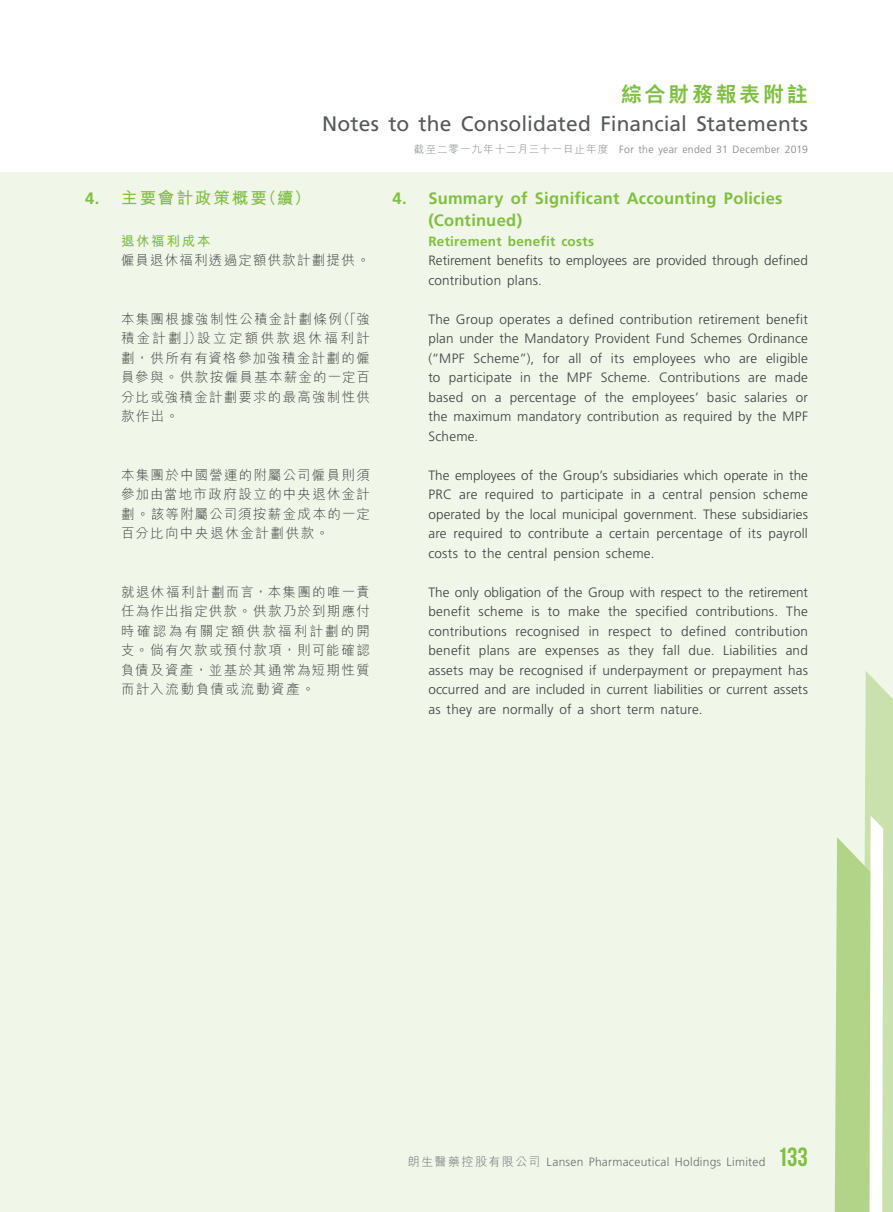
<style>
.page{position:relative;width:893px;height:1212px;background:#fff}
.page>*{position:absolute;margin:0;border:0;box-sizing:border-box;transform-origin:0 0}
.t1{font:26.25px "Bebas Neue";color:#7fbf41}
.t2{font:21px "Frutiger LT Std";letter-spacing:.005em;color:#57585a}
.t3{font:800 21px "M Hei HK";letter-spacing:.13em;color:#7fbf41}
._04___H2{font:700 16.5px/22.5px "Frutiger LT Std";letter-spacing:.015em;color:#7fbf41}
._03_H1{font:700 16.5px "M Hei HK";letter-spacing:.13em;color:#7fbf41}
._12___P2{font:300 13.5px/19.5px "Frutiger LT Std";letter-spacing:.01em;color:#3e3e3f;text-align:justify}
._12___P2-2{font:300 13.5px/19.5px "M Hei HK";letter-spacing:.095em;color:#3e3e3f;text-align:justify}
._04___H2-2{font:700 13.5px "Frutiger LT Std";letter-spacing:.025em;color:#7fbf41}
._04___H2-3{font:700 13.5px "M Hei HK";letter-spacing:.13em;color:#7fbf41}
.t4{font:300 12px "Frutiger LT Std";letter-spacing:.02em;color:#6c6d70}
.t5{font:300 10.5px "Frutiger LT Std";letter-spacing:.025em;color:#808285}
.s1{font-family:"Frutiger LT Std"}
.s2{font-family:"M Hei HK"}
</style>
<div class="page">
<div style="left:0;top:172px;width:893px;height:1040px;background:#f0f6e8"></div>
<svg style="left:834px;top:671px;width:59px;height:541px"></svg>
<h2 class="t3" style="left:621px;top:84px;width:189px">綜合財務報表附註</h2>
<h2 class="t2" style="left:322px;top:111px;width:487px">Notes to the Consolidated Financial Statements</h2>
<p class="_03_H1" style="left:85px;top:186px;width:227px"><span class="s1">4.</span> 主要會計政策概要（續）</p>
<p class="_04___H2-3" style="left:121px;top:231px;width:91px">退休福利成本</p>
<p class="_12___P2-2" style="left:121px;top:250px;width:250px">僱員退休福利透過定額供款計劃提供。</p>
<p class="_12___P2-2" style="left:121px;top:309px;width:250px">本集團根據強制性公積金計劃條例（「強積金計劃」）設立定額供款退休福利計劃，供所有有資格參加強積金計劃的僱員參與。供款按僱員基本薪金的一定百分比或強積金計劃要求的最高強制性供款作出。</p>
<p class="_12___P2-2" style="left:121px;top:465px;width:250px">本集團於中國營運的附屬公司僱員則須參加由當地市政府設立的中央退休金計劃。該等附屬公司須按薪金成本的一定百分比向中央退休金計劃供款。</p>
<p class="_12___P2-2" style="left:121px;top:582px;width:250px">就退休福利計劃而言，本集團的唯一責任為作出指定供款。供款乃於到期應付時確認為有關定額供款福利計劃的開支。倘有欠款或預付款項，則可能確認負債及資產，並基於其通常為短期性質而計入流動負債或流動資產。</p>
<p class="t5" style="left:414px;top:143px;width:396px"><span class="s2">截至二零一九年十二月三十一日止年度</span> For the year ended 31 December 2019</p>
<p class="_04___H2" style="left:428px;top:187px;width:356px;text-indent:-36px">4. Summary of Significant Accounting Policies (Continued)</p>
<p class="_04___H2-2" style="left:428px;top:233px;width:167px">Retirement benefit costs</p>
<p class="_12___P2" style="left:428px;top:251px;width:381px">Retirement benefits to employees are provided through defined contribution plans.</p>
<p class="_12___P2" style="left:428px;top:310px;width:381px">The Group operates a defined contribution retirement benefit plan under the Mandatory Provident Fund Schemes Ordinance (“MPF Scheme”), for all of its employees who are eligible to participate in the MPF Scheme. Contributions are made based on a percentage of the employees’ basic salaries or the maximum mandatory contribution as required by the MPF Scheme.</p>
<p class="_12___P2" style="left:428px;top:466px;width:381px">The employees of the Group’s subsidiaries which operate in the PRC are required to participate in a central pension scheme operated by the local municipal government. These subsidiaries are required to contribute a certain percentage of its payroll costs to the central pension scheme.</p>
<p class="_12___P2" style="left:428px;top:583px;width:381px">The only obligation of the Group with respect to the retirement benefit scheme is to make the specified contributions. The contributions recognised in respect to defined contribution benefit plans are expenses as they fall due. Liabilities and assets may be recognised if underpayment or prepayment has occurred and are included in current liabilities or current assets as they are normally of a short term nature.</p>
<p class="t4" style="left:408px;top:1155px;width:359px"><span class="s2">朗生醫藥控股有限公司</span> Lansen Pharmaceutical Holdings Limited</p>
<h1 class="t1" style="left:777px;top:1142px;width:32px">133</h1>
</div>
